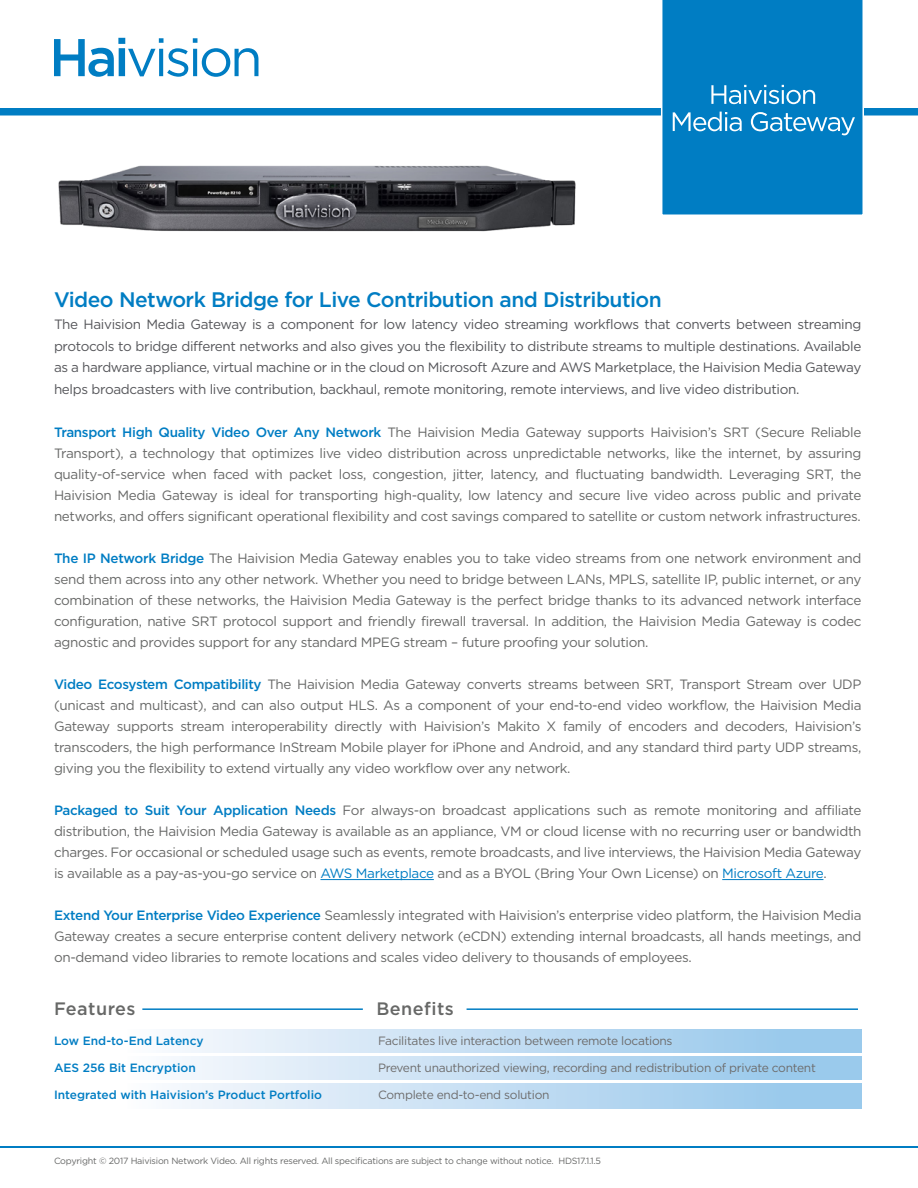
<style>
.page{position:relative;width:918px;height:1188px;background:#fff}
.page>*{position:absolute;margin:0;border:0;box-sizing:border-box;transform-origin:0 0}
.t1{font:500 21px "Gotham";letter-spacing:-.025em;color:#007dc3}
.t2{font:500 18px "Gotham";letter-spacing:.025em;color:#676867}
.t3{font:13.5px/21px "Gotham";letter-spacing:-.025em;color:#676867;text-align:justify}
.t4{font:13.5px/21.8px "Gotham";letter-spacing:-.025em;color:#55565a;text-align:justify}
.t5{font:12px "Gotham";letter-spacing:-.025em;color:#6d6c6c}
.t6{font:500 12px "Gotham";color:#007dc3}
.t7{font:9px "Gotham";letter-spacing:-.025em;color:#676867}
.s1{font-weight:500;color:#007dc3}
.s2{color:#007dc3}
</style>
<div class="page">
<hr style="left:142px;top:1008px;width:221px;height:2px;background:#007dc3">
<hr style="left:467px;top:1008px;width:391px;height:2px;background:#007dc3">
<div style="left:127px;top:1030px;width:734px;height:23px;background:linear-gradient(to right,#fafafd,#91c4ea)"></div>
<svg style="left:173px;top:1084px;width:688px;height:1px"></svg>
<div style="left:127px;top:1085px;width:734px;height:23px;background:linear-gradient(to right,#fafafd,#91c4ea)"></div>
<div style="left:127px;top:1057px;width:734px;height:23px;background:linear-gradient(to right,#fafafd,#91c4ea)"></div>
<hr style="left:0;top:1146px;width:918px;height:2px;background:#007dc3">
<hr style="left:320px;top:879px;width:114px;height:1px;background:#007dc3">
<hr style="left:722px;top:879px;width:101px;height:1px;background:#007dc3">
<img style="left:58px;top:165px;width:518px;height:67px">
<div style="left:0;top:108px;width:918px;height:8px;background:#007dc3"></div>
<svg style="left:54px;top:38px;width:204px;height:39px"></svg>
<div style="left:661px;top:0;width:203px;height:215px;background:#007dc3"></div>
<svg style="left:711px;top:85px;width:104px;height:19px;background:#45a0d3"></svg>
<svg style="left:673px;top:112px;width:69px;height:19px"></svg>
<svg style="left:751px;top:112px;width:104px;height:23px"></svg>
<h1 class="t1" style="left:54px;top:288px;width:609px">Video Network Bridge for Live Contribution and Distribution</h1>
<p class="t4" style="left:54px;top:313px;width:809px">The Haivision Media Gateway is a component for low latency video streaming workflows that converts between streaming protocols to bridge different networks and also gives you the flexibility to distribute streams to multiple destinations. Available as a hardware appliance, virtual machine or in the cloud on Microsoft Azure and AWS Marketplace, the Haivision Media Gateway helps broadcasters with live contribution, backhaul, remote monitoring, remote interviews, and live video distribution.</p>
<p class="t3" style="left:54px;top:421px;width:809px"><span class="s1">Transport High Quality Video Over Any Network</span> The Haivision Media Gateway supports Haivision’s SRT (Secure Reliable Transport), a technology that optimizes live video distribution across unpredictable networks, like the internet, by assuring quality-of-service when faced with packet loss, congestion, jitter, latency, and fluctuating bandwidth. Leveraging SRT, the Haivision Media Gateway is ideal for transporting high-quality, low latency and secure live video across public and private networks, and offers significant operational flexibility and cost savings compared to satellite or custom network infrastructures.</p>
<p class="t3" style="left:54px;top:547px;width:809px"><span class="s1">The IP Network Bridge</span> The Haivision Media Gateway enables you to take video streams from one network environment and send them across into any other network. Whether you need to bridge between LANs, MPLS, satellite IP, public internet, or any combination of these networks, the Haivision Media Gateway is the perfect bridge thanks to its advanced network interface configuration, native SRT protocol support and friendly firewall traversal. In addition, the Haivision Media Gateway is codec agnostic and provides support for any standard MPEG stream – future proofing your solution.</p>
<p class="t3" style="left:54px;top:673px;width:809px"><span class="s1">Video Ecosystem Compatibility</span> The Haivision Media Gateway converts streams between SRT, Transport Stream over UDP (unicast and multicast), and can also output HLS. As a component of your end-to-end video workflow, the Haivision Media Gateway supports stream interoperability directly with Haivision’s Makito X family of encoders and decoders, Haivision’s transcoders, the high performance InStream Mobile player for iPhone and Android, and any standard third party UDP streams, giving you the flexibility to extend virtually any video workflow over any network.</p>
<p class="t3" style="left:54px;top:799px;width:809px"><span class="s1">Packaged to Suit Your Application Needs</span> For always-on broadcast applications such as remote monitoring and affiliate distribution, the Haivision Media Gateway is available as an appliance, VM or cloud license with no recurring user or bandwidth charges. For occasional or scheduled usage such as events, remote broadcasts, and live interviews, the Haivision Media Gateway is available as a pay-as-you-go service on <span class="s2">AWS Marketplace</span> and as a BYOL (Bring Your Own License) on <span class="s2">Microsoft Azure</span>.</p>
<p class="t3" style="left:54px;top:904px;width:809px"><span class="s1">Extend Your Enterprise Video Experience</span> Seamlessly integrated with Haivision’s enterprise video platform, the Haivision Media Gateway creates a secure enterprise content delivery network (eCDN) extending internal broadcasts, all hands meetings, and on-demand video libraries to remote locations and scales video delivery to thousands of employees.</p>
<h2 class="t2" style="left:54px;top:998px;width:83px">Features</h2>
<h2 class="t2" style="left:377px;top:998px;width:79px">Benefits</h2>
<p class="t6" style="left:54px;top:1034px;width:151px">Low End-to-End Latency</p>
<p class="t5" style="left:378px;top:1034px;width:296px">Facilitates live interaction between remote locations</p>
<p class="t6" style="left:54px;top:1061px;width:143px">AES 256 Bit Encryption</p>
<p class="t5" style="left:378px;top:1061px;width:439px">Prevent unauthorized viewing, recording and redistribution of private content</p>
<p class="t6" style="left:54px;top:1088px;width:270px">Integrated with Haivision’s Product Portfolio</p>
<p class="t5" style="left:378px;top:1088px;width:173px">Complete end-to-end solution</p>
<p class="t7" style="left:54px;top:1156px;width:549px">Copyright © 2017 Haivision Network Video. All rights reserved. All specifications are subject to change without notice. HDS17.1.1.5</p>
</div>
